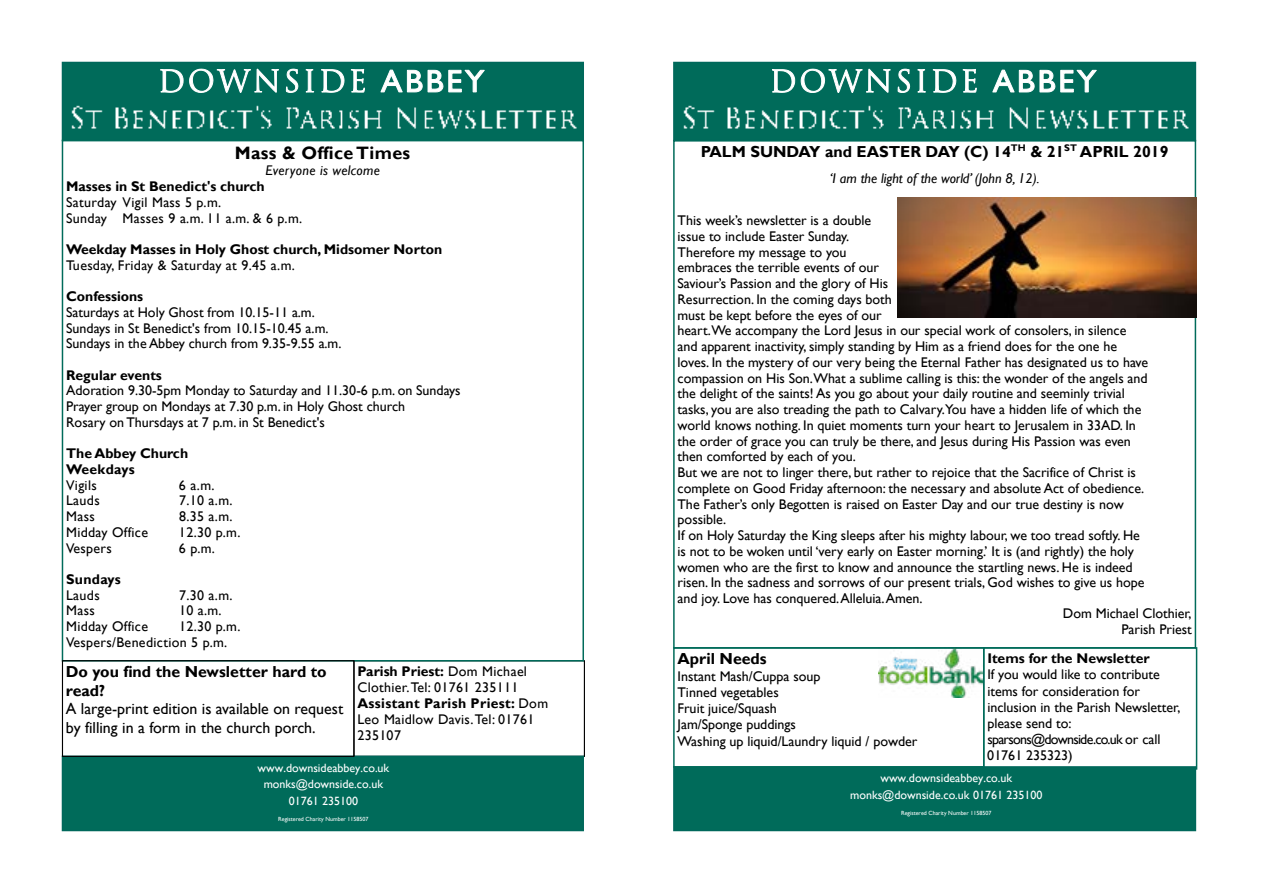
<style>
.page{position:relative;width:1263px;height:893px;background:#fff}
.page>*{position:absolute;margin:0;border:0;box-sizing:border-box;transform-origin:0 0}
.t1{font:700 18px "Gill Sans";letter-spacing:.02em;color:#000}
.t2{font:700 15.9px/18.5px "Gill Sans";color:#000}
.t3{font:15.9px/18.5px "Gill Sans";color:#000}
.t4{font:14.1px "Gill Sans";color:#000}
.t5{font:700 14.1px "Gill Sans";letter-spacing:.02em;color:#000}
.t6{font:13.95px/15.8px "Gill Sans";color:#000}
.t7{font:13.95px/16.2px "Gill Sans";letter-spacing:.02em;color:#000}
.t8{font:700 13.95px/15.8px "Gill Sans";color:#000}
.t9{font:13.95px/15.8px "Gill Sans";letter-spacing:.025em;color:#000}
.t10{font:italic 13.95px "Gill Sans";color:#000}
.t11{font:italic 13.95px "Gill Sans";letter-spacing:.025em;color:#000}
.t12{font:12px/16.5px "Gill Sans";color:#fff;text-align:center}
.t13{font:6px "Gill Sans";color:#fff}
.s1{font-weight:700}
</style>
<div class="page">
<div style="left:674px;top:62px;width:521px;height:79px;background:#006b5a"></div>
<div style="left:674px;top:767px;width:521px;height:63px;background:#006b5a"></div>
<div style="left:673px;top:766px;width:523px;height:65px;border:1px solid #00685b"></div>
<svg style="left:772px;top:70px;width:23px;height:22px"></svg>
<svg style="left:801px;top:69px;width:89px;height:24px"></svg>
<svg style="left:898px;top:69px;width:12px;height:24px"></svg>
<svg style="left:918px;top:70px;width:7px;height:22px"></svg>
<svg style="left:933px;top:70px;width:23px;height:22px"></svg>
<svg style="left:963px;top:69px;width:13px;height:23px"></svg>
<svg style="left:993px;top:70px;width:41px;height:22px"></svg>
<svg style="left:1040px;top:70px;width:15px;height:22px"></svg>
<svg style="left:1061px;top:70px;width:35px;height:22px"></svg>
<img style="left:683px;top:101px;width:514px;height:35px">
<div style="left:673px;top:647px;width:311px;height:121px;border:1px solid #006b5a"></div>
<img style="left:879px;top:648px;width:103px;height:50px">
<div style="left:983px;top:647px;width:214px;height:123px;border:1px solid #006b5a"></div>
<img style="left:897px;top:198px;width:299px;height:119px">
<div style="left:353px;top:660px;width:232px;height:97px;border:1px solid #000"></div>
<div style="left:62px;top:62px;width:521px;height:78px;background:#006b5a"></div>
<div style="left:62px;top:756px;width:521px;height:74px;background:#006b5a"></div>
<div style="left:62px;top:756px;width:522px;height:75px;border:1px solid #00685b"></div>
<svg style="left:160px;top:69px;width:23px;height:23px"></svg>
<svg style="left:189px;top:69px;width:90px;height:23px"></svg>
<svg style="left:286px;top:69px;width:12px;height:23px"></svg>
<svg style="left:306px;top:70px;width:8px;height:22px"></svg>
<svg style="left:321px;top:70px;width:23px;height:22px"></svg>
<svg style="left:351px;top:69px;width:13px;height:23px"></svg>
<svg style="left:381px;top:70px;width:41px;height:22px"></svg>
<svg style="left:428px;top:70px;width:15px;height:22px"></svg>
<svg style="left:449px;top:70px;width:35px;height:22px"></svg>
<img style="left:71px;top:101px;width:513px;height:34px">
<div style="left:62px;top:660px;width:292px;height:97px;border:1px solid #000"></div>
<p class="t1" style="left:235px;top:142px;width:177px">Mass &amp; Office Times</p>
<p class="t11" style="left:265px;top:163px;width:116px">Everyone is welcome</p>
<p class="t8" style="left:66px;top:179px;width:200px">Masses in St Benedict's church</p>
<p class="t9" style="left:66px;top:194px;width:237px">Saturday Vigil Mass 5 p.m.<br>Sunday Masses 9 a.m. 11 a.m. &amp; 6 p.m.</p>
<p class="t8" style="left:66px;top:242px;width:378px">Weekday Masses in Holy Ghost church, Midsomer Norton</p>
<p class="t7" style="left:66px;top:257px;width:230px">Tuesday, Friday &amp; Saturday at 9.45 a.m.</p>
<p class="t8" style="left:66px;top:289px;width:79px">Confessions</p>
<p class="t6" style="left:66px;top:305px;width:277px">Saturdays at Holy Ghost from 10.15-11 a.m.<br>Sundays in St Benedict's from 10.15-10.45 a.m.<br>Sundays in the Abbey church from 9.35-9.55 a.m.</p>
<p class="t8" style="left:66px;top:367px;width:97px">Regular events</p>
<p class="t6" style="left:66px;top:383px;width:396px">Adoration 9.30-5pm Monday to Saturday and 11.30-6 p.m. on Sundays<br>Prayer group on Mondays at 7.30 p.m. in Holy Ghost church</p>
<p class="t4" style="left:66px;top:414px;width:260px">Rosary on Thursdays at 7 p.m. in St Benedict's</p>
<p class="t8" style="left:66px;top:446px;width:124px">The Abbey Church<br>Weekdays</p>
<p class="t6" style="left:66px;top:477px;width:32px">Vigils</p>
<p class="t6" style="left:179px;top:477px;width:37px">6 a.m.</p>
<p class="t6" style="left:66px;top:493px;width:35px">Lauds</p>
<p class="t6" style="left:179px;top:493px;width:55px">7.10 a.m.</p>
<p class="t6" style="left:66px;top:509px;width:30px">Mass</p>
<p class="t6" style="left:179px;top:509px;width:55px">8.35 a.m.</p>
<p class="t7" style="left:66px;top:524px;width:83px">Midday Office</p>
<p class="t6" style="left:179px;top:524px;width:63px">12.30 p.m.</p>
<p class="t9" style="left:66px;top:540px;width:47px">Vespers</p>
<p class="t6" style="left:179px;top:540px;width:38px">6 p.m.</p>
<p class="t5" style="left:66px;top:571px;width:56px">Sundays</p>
<p class="t6" style="left:66px;top:587px;width:35px">Lauds</p>
<p class="t6" style="left:179px;top:587px;width:55px">7.30 a.m.</p>
<p class="t6" style="left:66px;top:603px;width:30px">Mass</p>
<p class="t6" style="left:179px;top:603px;width:44px">10 a.m.</p>
<p class="t9" style="left:66px;top:619px;width:83px">Midday Office</p>
<p class="t9" style="left:66px;top:619px;width:176px;text-indent:113px">12.30 p.m.<br>Vespers/Benediction 5 p.m.</p>
<p class="t2" style="left:66px;top:663px;width:262px">Do you find the Newsletter hard to read?</p>
<p class="t3" style="left:66px;top:700px;width:279px">A large-print edition is available on request by filling in a form in the church porch.</p>
<p class="t7" style="left:357px;top:663px;width:192px"><span class="s1">Parish Priest:</span> Dom Michael<br>Clothier. Tel: 01761 235111<br><span class="s1">Assistant Parish Priest:</span> Dom<br>Leo Maidlow Davis. Tel: 01761<br>235107</p>
<p class="t12" style="left:258px;top:760px;width:133px">www.downsideabbey.co.uk monks@downside.co.uk<br>01761 235100</p>
<p class="t13" style="left:278px;top:816px;width:92px">Registered Charity Number 1158507</p>
<p class="t2" style="left:701px;top:143px;width:469px">PALM SUNDAY and EASTER DAY (C) 14<sup>TH</sup> &amp; 21<sup>ST</sup> APRIL 2019</p>
<p class="t10" style="left:830px;top:171px;width:211px">‘I am the light of the world’ (John 8, 12).</p>
<p class="t6" style="left:677px;top:213px;width:195px">This week’s newsletter is a double issue to include Easter Sunday.</p>
<p class="t4" style="left:677px;top:244px;width:170px">Therefore my message to you</p>
<p class="t6" style="left:677px;top:260px;width:472px">embraces the terrible events of our<br>Saviour’s Passion and the glory of His<br>Resurrection. In the coming days both<br>must be kept before the eyes of our<br>heart.We accompany the Lord Jesus in our special work of consolers, in silence and apparent inactivity, simply standing by Him as a friend does for the one he loves. In the mystery of our very being the Eternal Father has designated us to have compassion on His Son.What a sublime calling is this: the wonder of the angels and the delight of the saints! As you go about your daily routine and seeminly trivial tasks, you are also treading the path to Calvary.You have a hidden life of which the world knows nothing. In quiet moments turn your heart to Jerusalem in 33AD. In the order of grace you can truly be there, and Jesus during His Passion was even then comforted by each of you.<br>But we are not to linger there, but rather to rejoice that the Sacrifice of Christ is complete on Good Friday afternoon: the necessary and absolute Act of obedience.<br>The Father’s only Begotten is raised on Easter Day and our true destiny is now possible.<br>If on Holy Saturday the King sleeps after his mighty labour, we too tread softly. He is not to be woken until ‘very early on Easter morning.’ It is (and rightly) the holy women who are the first to know and announce the startling news. He is indeed</p>
<p class="t4" style="left:677px;top:574px;width:469px">risen. In the sadness and sorrows of our present trials, God wishes to give us hope</p>
<p class="t6" style="left:677px;top:591px;width:247px">and joy. Love has conquered. Alleluia. Amen.</p>
<p class="t6" style="left:1063px;top:606px;width:130px;line-height:15.3px;text-align:right">Dom Michael Clothier,<br>Parish Priest</p>
<p class="t2" style="left:677px;top:650px;width:91px">April Needs</p>
<p class="t6" style="left:677px;top:668px;width:144px;line-height:16.2px">Instant Mash/Cuppa soup<br>Tinned vegetables<br>Fruit juice/Squash<br>Jam/Sponge puddings</p>
<p class="t4" style="left:677px;top:733px;width:241px">Washing up liquid/Laundry liquid / powder</p>
<p class="t8" style="left:987px;top:651px;width:164px">Items for the Newsletter</p>
<p class="t6" style="left:987px;top:667px;width:195px;line-height:16.2px">If you would like to contribute items for consideration for inclusion in the Parish Newsletter, please send to: sparsons@downside.co.uk or call<br>01761 235323)</p>
<p class="t12" style="left:850px;top:770px;width:194px">www.downsideabbey.co.uk monks@downside.co.uk 01761 235100</p>
<p class="t13" style="left:901px;top:810px;width:92px">Registered Charity Number 1158507</p>
</div>
